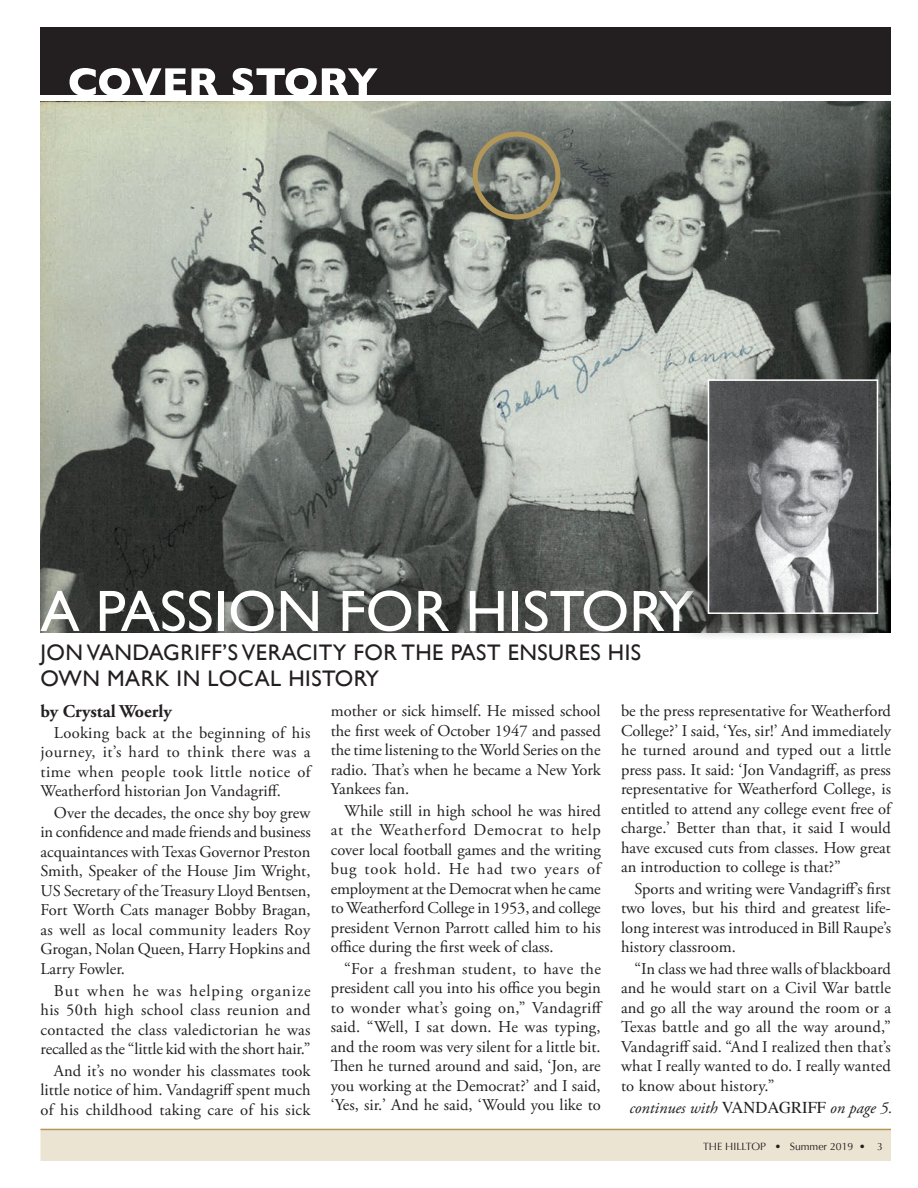
<style>
.page{position:relative;width:918px;height:1188px;background:#fff}
.page>*{position:absolute;margin:0;border:0;box-sizing:border-box;transform-origin:0 0}
.t1{font:58.5px "Gill Sans";color:#fff}
.BodyType{font:22.5px "Gill Sans";letter-spacing:.02em;color:#231f20}
.t2{font:700 18px "Adobe Garamond Pro";color:#231f20}
.BodyType-2{font:16.5px/19.5px "Adobe Garamond Pro";color:#231f20;text-align:justify}
.t3{font:italic 16.5px "Adobe Garamond Pro";color:#231f20}
.t4{font:10.5px "Optima";color:#231f20}
.s1{font-family:"Times";font-style:normal}
</style>
<div class="page">
<div style="left:40px;top:1129px;width:851px;height:32px;background:#ece4d2;border:2px solid #ece4d2"></div>
<hr style="left:40px;top:1129px;width:851px;height:1px;background:#b39758">
<div style="left:40px;top:27px;width:851px;height:68px;background:#231f20"></div>
<svg style="left:70px;top:68px;width:308px;height:27px"></svg>
<img style="left:40px;top:102px;width:851px;height:531px">
<div style="left:473px;top:132px;width:87px;height:87px;border:5px solid #b39758;border-radius:50%"></div>
<div style="left:680px;top:379px;width:199px;height:263px;background:#231f20;opacity:.45"></div>
<img style="left:711px;top:382px;width:164px;height:229px">
<div style="left:708px;top:379px;width:170px;height:235px;border:2px solid #fff"></div>
<p class="t1" style="left:40px;top:577px;width:655px">A PASSION FOR HISTORY</p>
<p class="BodyType" style="left:40px;top:639px;width:602px">JON VANDAGRIFF’S VERACITY FOR THE PAST ENSURES HIS</p>
<p class="BodyType" style="left:40px;top:665px;width:340px">OWN MARK IN LOCAL HISTORY</p>
<p class="t2" style="left:40px;top:700px;width:133px">by Crystal Woerly</p>
<p class="BodyType-2" style="left:40px;top:723px;width:272px;text-indent:13px">Looking back at the beginning of his journey, it’s hard to think there was a time when people took little notice of Weatherford historian Jon Vandagriff.</p>
<p class="BodyType-2" style="left:40px;top:803px;width:272px;text-indent:13px">Over the decades, the once shy boy grew in confidence and made friends and business acquaintances with Texas Governor Preston Smith, Speaker of the House Jim Wright, US Secretary of the Treasury Lloyd Bentsen, Fort Worth Cats manager Bobby Bragan, as well as local community leaders Roy Grogan, Nolan Queen, Harry Hopkins and Larry Fowler.</p>
<p class="BodyType-2" style="left:40px;top:981px;width:272px;text-indent:13px">But when he was helping organize his 50th high school class reunion and contacted the class valedictorian he was recalled as the “little kid with the short hair.”</p>
<p class="BodyType-2" style="left:40px;top:1061px;width:272px;text-indent:13px">And it’s no wonder his classmates took little notice of him. Vandagriff spent much of his childhood taking care of his sick</p>
<p class="BodyType-2" style="left:331px;top:702px;width:272px">mother or sick himself. He missed school the first week of October 1947 and passed the time listening to the World Series on the radio. That’s when he became a New York Yankees fan.</p>
<p class="BodyType-2" style="left:331px;top:801px;width:272px;text-indent:13px">While still in high school he was hired at the Weatherford Democrat to help cover local football games and the writing bug took hold. He had two years of employment at the Democrat when he came to Weatherford College in 1953, and college president Vernon Parrott called him to his office during the first week of class.</p>
<p class="BodyType-2" style="left:331px;top:960px;width:274px;text-align:left;text-indent:13px">“For a freshman student, to have the president call you into his office you begin to wonder what’s going on,” Vandagriff said. “Well, I sat down. He was typing, and the room was very silent for a little bit.<br>Then he turned around and said, ‘Jon, are you working at the Democrat?’ and I said, ‘Yes, sir.’ And he said, ‘Would you like to</p>
<p class="BodyType-2" style="left:621px;top:702px;width:272px">be the press representative for Weatherford College?’ I said, ‘Yes, sir!’ And immediately he turned around and typed out a little press pass. It said: ‘Jon Vandagriff, as press representative for Weatherford College, is entitled to attend any college event free of charge.’ Better than that, it said I would have excused cuts from classes. How great an introduction to college is that?”</p>
<p class="BodyType-2" style="left:621px;top:879px;width:272px;text-indent:13px">Sports and writing were Vandagriff’s first two loves, but his third and greatest life&shy;long interest was introduced in Bill Raupe’s history classroom.</p>
<p class="BodyType-2" style="left:621px;top:960px;width:272px;text-indent:13px">“In class we had three walls of blackboard and he would start on a Civil War battle and go all the way around the room or a Texas battle and go all the way around,” Vandagriff said. “And I realized then that’s what I really wanted to do. I really wanted to know about history.”</p>
<p class="t3" style="left:629px;top:1098px;width:265px">continues with <span class="s1">VANDAGRIFF</span> on page 5.</p>
<p class="t4" style="left:703px;top:1140px;width:182px">THE HILLTOP • Summer 2019 • 3</p>
</div>
